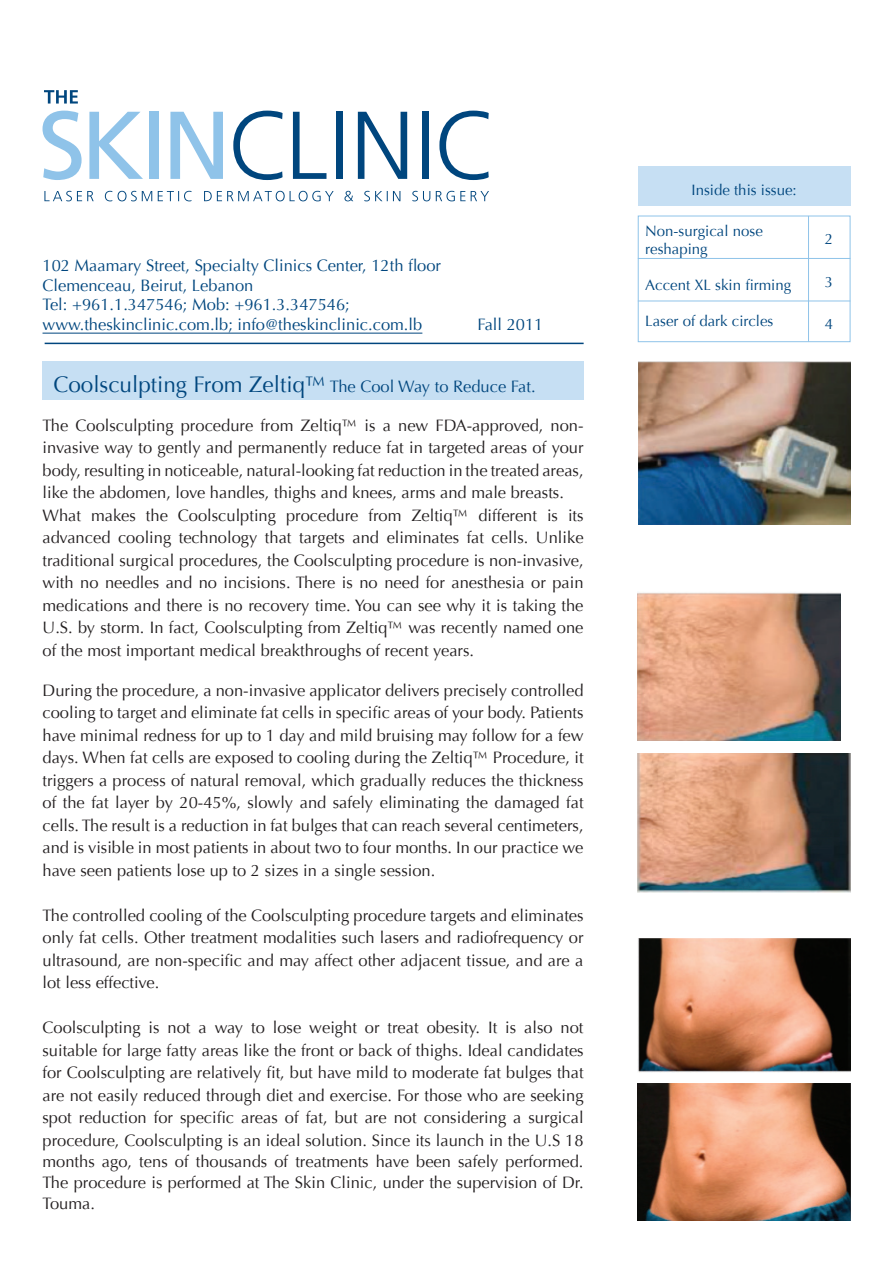
<style>
.page{position:relative;width:893px;height:1263px;background:#fff}
.page>*{position:absolute;margin:0;border:0;box-sizing:border-box;transform-origin:0 0}
.t1{font:22.5px "Optima";color:#00467e}
.t2{font:16.5px/22.5px "Optima";color:#231f20;text-align:justify}
.t3{font:16.5px "Optima";color:#00467e}
.t4{font:15px/18px "Optima";color:#00467e}
.s1{font-size:16.5px}
</style>
<div class="page">
<hr style="left:43px;top:333px;width:379px;height:1px;background:#00467e">
<hr style="left:45px;top:343px;width:539px;height:1px;background:#00467e">
<div style="left:43px;top:361px;width:541px;height:39px;background:#c6dff3"></div>
<svg style="left:44px;top:90px;width:34px;height:14px"></svg>
<svg style="left:43px;top:111px;width:39px;height:69px"></svg>
<svg style="left:89px;top:112px;width:54px;height:67px"></svg>
<div style="left:149px;top:112px;width:10px;height:67px;background:#8fc3e9"></div>
<svg style="left:170px;top:112px;width:53px;height:67px"></svg>
<svg style="left:233px;top:111px;width:50px;height:69px"></svg>
<svg style="left:293px;top:112px;width:33px;height:67px"></svg>
<div style="left:336px;top:112px;width:7px;height:67px;background:#00467e"></div>
<svg style="left:358px;top:112px;width:49px;height:67px"></svg>
<div style="left:423px;top:112px;width:6px;height:67px;background:#00467e"></div>
<svg style="left:439px;top:111px;width:50px;height:69px"></svg>
<svg style="left:44px;top:191px;width:445px;height:10px"></svg>
<div style="left:638px;top:166px;width:212px;height:40px;background:#c6dff3"></div>
<div style="left:638px;top:216px;width:212px;height:126px;border:1px solid #8fc3e9"></div>
<hr style="left:808px;top:216px;width:1px;height:126px;background:#8fc3e9">
<hr style="left:638px;top:258px;width:212px;height:1px;background:#8fc3e9">
<hr style="left:638px;top:301px;width:212px;height:1px;background:#8fc3e9">
<img style="left:638px;top:592px;width:202px;height:149px">
<img style="left:638px;top:939px;width:212px;height:133px">
<img style="left:638px;top:753px;width:212px;height:139px">
<img style="left:638px;top:1083px;width:212px;height:137px">
<img style="left:639px;top:361px;width:211px;height:164px">
<p class="t3" style="left:43px;top:256px;width:400px">102 Maamary Street, Specialty Clinics Center, 12th floor</p>
<p class="t3" style="left:43px;top:276px;width:212px">Clemenceau, Beirut, Lebanon</p>
<p class="t3" style="left:43px;top:295px;width:309px">Tel: +961.1.347546; Mob: +961.3.347546;</p>
<p class="t3" style="left:43px;top:315px;width:381px">www.theskinclinic.com.lb; info@theskinclinic.com.lb</p>
<p class="t3" style="left:477px;top:315px;width:68px">Fall 2011</p>
<p class="t1" style="left:53px;top:371px;width:484px">Coolsculpting From Zeltiq™ <span class="s1">The Cool Way to Reduce Fat.</span></p>
<p class="t2" style="left:43px;top:414px;width:543px">The Coolsculpting procedure from Zeltiq™ is a new FDA-approved, non&shy;invasive way to gently and permanently reduce fat in targeted areas of your body, resulting in noticeable, natural-looking fat reduction in the treated areas, like the abdomen, love handles, thighs and knees, arms and male breasts.</p>
<p class="t2" style="left:43px;top:504px;width:543px">What makes the Coolsculpting procedure from Zeltiq™ different is its advanced cooling technology that targets and eliminates fat cells. Unlike traditional surgical procedures, the Coolsculpting procedure is non-invasive, with no needles and no incisions. There is no need for anesthesia or pain medications and there is no recovery time. You can see why it is taking the U.S. by storm. In fact, Coolsculpting from Zeltiq™ was recently named one of the most important medical breakthroughs of recent years.</p>
<p class="t2" style="left:43px;top:679px;width:543px">During the procedure, a non-invasive applicator delivers precisely controlled cooling to target and eliminate fat cells in specific areas of your body. Patients have minimal redness for up to 1 day and mild bruising may follow for a few days. When fat cells are exposed to cooling during the Zeltiq™ Procedure, it triggers a process of natural removal, which gradually reduces the thickness of the fat layer by 20-45%, slowly and safely eliminating the damaged fat cells. The result is a reduction in fat bulges that can reach several centimeters, and is visible in most patients in about two to four months. In our practice we have seen patients lose up to 2 sizes in a single session.</p>
<p class="t2" style="left:43px;top:904px;width:543px">The controlled cooling of the Coolsculpting procedure targets and eliminates only fat cells. Other treatment modalities such lasers and radiofrequency or ultrasound, are non-specific and may affect other adjacent tissue, and are a lot less effective.</p>
<p class="t2" style="left:43px;top:1016px;width:543px">Coolsculpting is not a way to lose weight or treat obesity. It is also not suitable for large fatty areas like the front or back of thighs. Ideal candidates for Coolsculpting are relatively fit, but have mild to moderate fat bulges that are not easily reduced through diet and exercise. For those who are seeking spot reduction for specific areas of fat, but are not considering a surgical procedure, Coolsculpting is an ideal solution. Since its launch in the U.S 18</p>
<p class="t2" style="left:43px;top:1151px;width:543px;line-height:21px">months ago, tens of thousands of treatments have been safely performed.<br>The procedure is performed at The Skin Clinic, under the supervision of Dr.<br>Touma.</p>
<p class="t4" style="left:692px;top:181px;width:107px">Inside this issue:</p>
<p class="t4" style="left:645px;top:222px;width:119px">Non-surgical nose reshaping</p>
<p class="t4" style="left:645px;top:276px;width:147px">Accent XL skin firming</p>
<p class="t4" style="left:645px;top:312px;width:130px">Laser of dark circles</p>
<p class="t4" style="left:825px;top:230px;width:10px">2</p>
<p class="t4" style="left:825px;top:273px;width:10px">3</p>
<p class="t4" style="left:825px;top:315px;width:10px">4</p>
</div>
